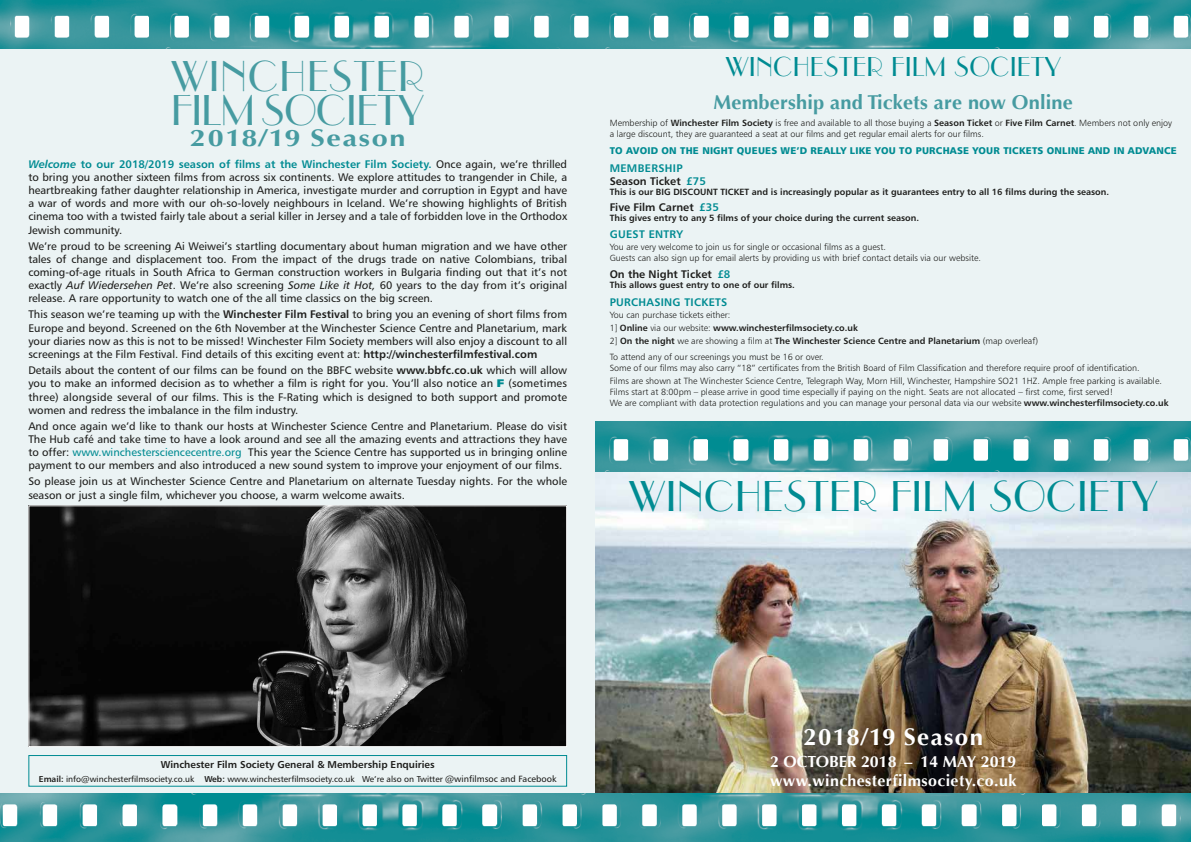
<style>
.page{position:relative;width:1191px;height:842px;background:#ebf3f4}
.page>*{position:absolute;margin:0;border:0;box-sizing:border-box;transform-origin:0 0}
.t1{font:41px "Parisian BT";letter-spacing:.025em;color:#008b92}
.t2{font:41px/33.7px "Parisian BT";letter-spacing:.02em;color:#469ba1}
.t3{font:26px "Parisian BT";letter-spacing:.025em;color:#008b92}
.t4{font:700 24px "Optima";letter-spacing:.06em;color:#fff}
.t5{font:700 24px "Optima";letter-spacing:.06em;color:#469ba1;scale:1.2 1}
.t6{font:700 20px "Optima";letter-spacing:.01em;color:#469ba1}
.t7{font:700 16px/19.2px "Optima";letter-spacing:.025em;color:#fff}
.t8{font:11px/13.2px "Humanist 777 BT Roman B";color:#1d1d1b;text-align:justify}
.t9{font:11px/12.8px "Humanist 777 BT Bold B";color:#008b92}
.t10{font:11px "Humanist 777 BT Bold B";color:#1d1d1b}
.t11{font:11px "Humanist 777 BT Bold B";letter-spacing:.025em;color:#008b92}
.t12{font:10px "Humanist 777 BT Bold B";color:#1d1d1b}
.t13{font:9.7px "Humanist 777 BT Black B";letter-spacing:.02em;color:#008b92}
.t14{font:9px/11px "Humanist 777 BT Light B";color:#1d1d1b}
.t15{font:9px/12.8px "Humanist 777 BT Bold B";color:#1d1d1b}
.t16{font:8.5px "Humanist 777 BT Roman B";color:#1d1d1b}
.s1{font-family:"Humanist 777 BT Bold Italic B"}
.s2{font-family:"Humanist 777 BT Roman B";color:#1d1d1b}
.s3{font-family:"Humanist 777 BT Italic B"}
.s4{font-family:"Humanist 777 BT Bold B"}
.s5{font-family:"Humanist 777 BT Extra Black B";color:#008b92}
.s6{color:#008b92}
.s7{color:#1d1d1b}
.s8{font-family:"Humanist 777 BT Light B"}
.s9{font-size:9px}
</style>
<div class="page">
<img style="left:595px;top:471px;width:596px;height:323px">
<img style="left:595px;top:421px;width:596px;height:50px">
<img style="left:0;top:794px;width:1191px;height:48px">
<img style="left:30px;top:507px;width:535px;height:238px">
<div style="left:28px;top:505px;width:539px;height:242px;border:1px solid #fff"></div>
<img style="left:0;top:0;width:1191px;height:48px">
<div style="left:28px;top:755px;width:539px;height:32px;border:1px solid #008b92"></div>
<h1 class="t2" style="left:171px;top:59px;width:254px">WINCHESTER<br>FILM SOCIETY</h1>
<h3 class="t5" style="left:190px;top:124px;width:181px">2018/19 Season</h3>
<p class="t9" style="left:28px;top:157px;width:540px"><span class="s1">Welcome</span> to our 2018/2019 season of films at the Winchester Film Society. <span class="s2">Once again, we’re thrilled</span></p>
<p class="t8" style="left:28px;top:170px;width:540px">to bring you another sixteen films from across six continents. We explore attitudes to trangender in Chile, a heartbreaking father daughter relationship in America, investigate murder and corruption in Egypt and have a war of words and more with our oh-so-lovely neighbours in Iceland. We’re showing highlights of British cinema too with a twisted fairly tale about a serial killer in Jersey and a tale of forbidden love in the Orthodox Jewish community.</p>
<p class="t8" style="left:28px;top:239px;width:540px">We’re proud to be screening Ai Weiwei’s startling documentary about human migration and we have other tales of change and displacement too. From the impact of the drugs trade on native Colombians, tribal coming-of-age rituals in South Africa to German construction workers in Bulgaria finding out that it’s not exactly <span class="s3">Auf Wiedersehen Pet</span>. We’re also screening <span class="s3">Some Like it Hot,</span> 60 years to the day from it’s original release. A rare opportunity to watch one of the all time classics on the big screen.</p>
<p class="t8" style="left:28px;top:308px;width:540px">This season we’re teaming up with the <span class="s4">Winchester Film Festival</span> to bring you an evening of short films from Europe and beyond. Screened on the 6th November at the Winchester Science Centre and Planetarium, mark your diaries now as this is not to be missed! Winchester Film Society members will also enjoy a discount to all screenings at the Film Festival. Find details of this exciting event at: <span class="s4">http://winchesterfilmfestival.com</span></p>
<p class="t8" style="left:28px;top:363px;width:540px">Details about the content of our films can be found on the BBFC website <span class="s4">www.bbfc.co.uk</span> which will allow you to make an informed decision as to whether a film is right for you. You’ll also notice an <span class="s5">F</span> (sometimes three) alongside several of our films. This is the F-Rating which is designed to both support and promote women and redress the imbalance in the film industry.</p>
<p class="t8" style="left:28px;top:419px;width:540px">And once again we’d like to thank our hosts at Winchester Science Centre and Planetarium. Please do visit The Hub café and take time to have a look around and see all the amazing events and attractions they have to offer: <span class="s6">www.winchestersciencecentre.org</span> This year the Science Centre has supported us in bringing online payment to our members and also introduced a new sound system to improve your enjoyment of our films.</p>
<p class="t8" style="left:28px;top:475px;width:540px">So please join us at Winchester Science Centre and Planetarium on alternate Tuesday nights. For the whole season or just a single film, whichever you choose, a warm welcome awaits.</p>
<h2 class="t3" style="left:725px;top:51px;width:336px">WINCHESTER FILM SOCIETY</h2>
<h3 class="t6" style="left:713px;top:91px;width:361px">Membership and Tickets are now Online</h3>
<p class="t14" style="left:609px;top:117px;width:564px">Membership of <span class="s4">Winchester Film Society</span> is free and available to all those buying a <span class="s4">Season Ticket</span> or <span class="s4">Five Film Carnet</span>. Members not only enjoy a large discount, they are guaranteed a seat at our films and get regular email alerts for our films.</p>
<p class="t13" style="left:609px;top:144px;width:568px">TO AVOID ON THE NIGHT QUEUES WE’D REALLY LIKE YOU TO PURCHASE YOUR TICKETS ONLINE AND IN ADVANCE</p>
<p class="t9" style="left:609px;top:162px;width:98px">MEMBERSHIP<br><span class="s7">Season Ticket</span> £75</p>
<p class="t15" style="left:609px;top:185px;width:501px">This is our BIG DISCOUNT TICKET and is increasingly popular as it guarantees entry to all 16 films during the season.</p>
<p class="t10" style="left:609px;top:200px;width:111px">Five Film Carnet <span class="s6">£35</span></p>
<p class="t15" style="left:609px;top:211px;width:311px">This gives entry to any 5 films of your choice during the current season.</p>
<p class="t11" style="left:609px;top:227px;width:75px">GUEST ENTRY</p>
<p class="t14" style="left:609px;top:242px;width:373px">You are very welcome to join us for single or occasional films as a guest.<br>Guests can also sign up for email alerts by providing us with brief contact details via our website.</p>
<p class="t10" style="left:609px;top:268px;width:122px">On the Night Ticket <span class="s6">£8</span></p>
<p class="t15" style="left:609px;top:279px;width:187px">This allows guest entry to one of our films.</p>
<p class="t11" style="left:609px;top:295px;width:119px">PURCHASING TICKETS</p>
<p class="t14" style="left:609px;top:309px;width:122px">You can purchase tickets either:</p>
<p class="t15" style="left:609px;top:321px;width:430px"><span class="s8">1]</span> Online <span class="s8">via our website:</span> www.winchesterfilmsociety.co.uk<br><span class="s8">2]</span> On the night <span class="s8">we are showing a film at</span> The Winchester Science Centre and Planetarium <span class="s8">(map overleaf)</span></p>
<p class="t14" style="left:609px;top:352px;width:531px">To attend any of our screenings you must be 16 or over.<br>Some of our films may also carry “18” certificates from the British Board of Film Classification and therefore require proof of identification.</p>
<p class="t14" style="left:609px;top:375px;width:560px">Films are shown at The Winchester Science Centre, Telegraph Way, Morn Hill, Winchester, Hampshire SO21 1HZ. Ample free parking is available.<br>Films start at 8:00pm – please arrive in good time especially if paying on the night. Seats are not allocated – first come, first served!<br>We are compliant with data protection regulations and you can manage your personal data via our website <span class="s4">www.winchesterfilmsociety.co.uk</span></p>
<h1 class="t1" style="left:629px;top:471px;width:530px">WINCHESTER FILM SOCIETY</h1>
<p class="t12" style="left:161px;top:758px;width:275px">Winchester Film Society General &amp; Membership Enquiries</p>
<p class="t16" style="left:39px;top:773px;width:519px"><span class="s4">Email:</span> info@winchesterfilmsociety.co.uk <span class="s4">Web:</span> www.winchesterfilmsociety.co.uk We’re also on Twitter <span class="s9">@winfilmsoc and Facebook</span></p>
<h3 class="t4" style="left:803px;top:723px;width:181px">2018/19 Season</h3>
<h3 class="t7" style="left:770px;top:752px;width:248px">2 OCTOBER 2018 – 14 MAY 2019 www.winchesterfilmsociety.co.uk</h3>
</div>
